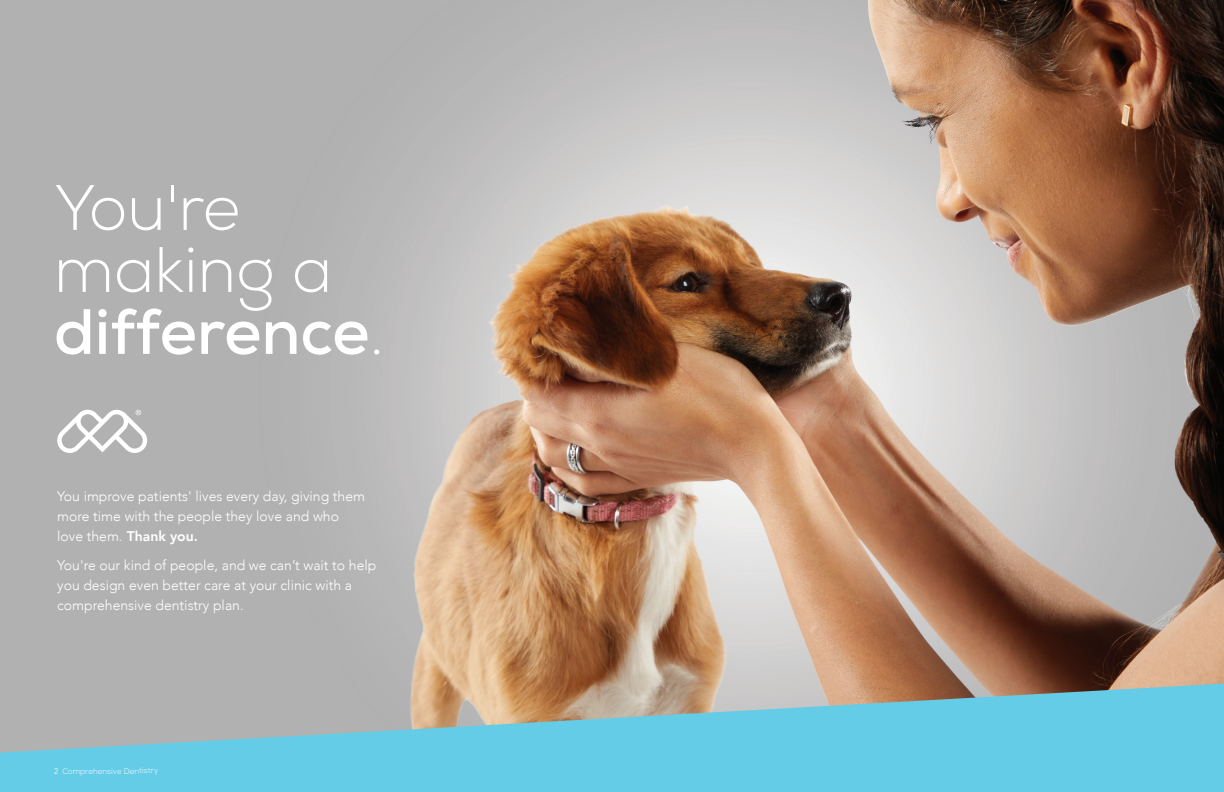
<style>
.page{position:relative;width:1224px;height:792px;background:#fff}
.page>*{position:absolute;margin:0;border:0;box-sizing:border-box;transform-origin:0 0}
.t1{font:300 64px/62px "Nexa";color:#fff}
.t2{font:300 14px/20px "Avenir";color:#fff}
.t3{font:300 8px "Nexa";letter-spacing:-.005em;color:#fff}
.s1{font-weight:700}
.s2{font-weight:800}
.s3{font-family:"Avenir"}
</style>
<div class="page">
<img style="left:0;top:0;width:1224px;height:684px">
<svg style="left:0;top:684px;width:1224px;height:108px;background:#7ec1cf"></svg>
<svg style="left:57px;top:410px;width:91px;height:43px"></svg>
<h1 class="t1" style="left:54px;top:179px;width:331px">You're making a <span class="s1">difference</span>.</h1>
<p class="t2" style="left:57px;top:486px;width:309px">You improve patients' lives every day, giving them more time with the people they love and who love them. <span class="s2">Thank you.</span></p>
<p class="t2" style="left:57px;top:555px;width:321px">You're our kind of people, and we can’t wait to help you design even better care at your clinic with a comprehensive dentistry plan.</p>
<p class="t3" style="left:54px;top:766px;width:106px"><span class="s3">2</span> Comprehensive Dentistry</p>
</div>
